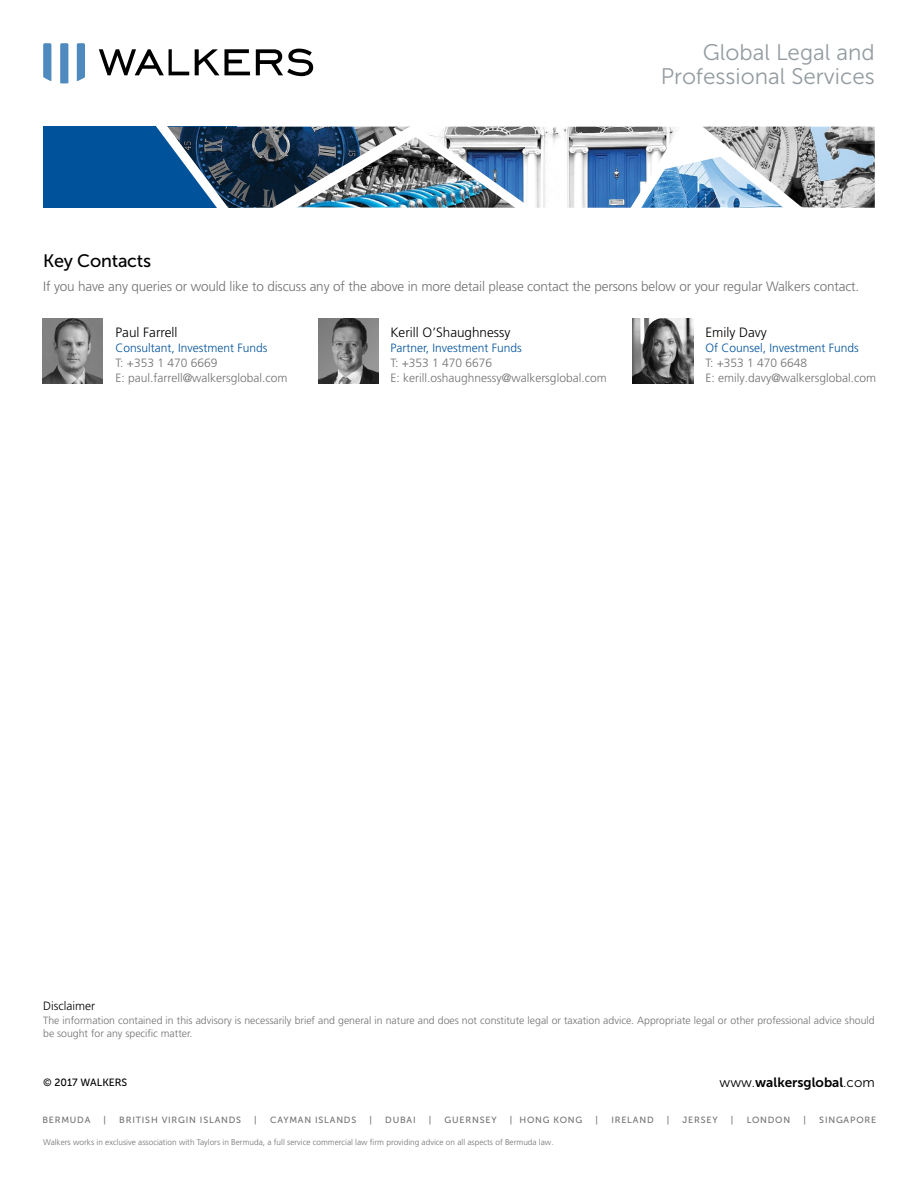
<style>
.page{position:relative;width:918px;height:1188px;background:#fff}
.page>*{position:absolute;margin:0;border:0;box-sizing:border-box;transform-origin:0 0}
.t1{font:22.5px/24px "Museo Sans 300";color:#949ca1;text-align:right}
.t2{font:18px "Museo Sans 500";letter-spacing:-.01em;color:#000}
.t3{font:300 13.5px "Frutiger LT Pro";letter-spacing:-.01em;color:#717073}
.t4{font:300 13.5px "Frutiger LT Pro";color:#000}
.t5{font:13.5px "Museo Sans 700";color:#000}
.t6{font:300 12px/15px "Frutiger LT Pro";color:#717073}
.t7{font:300 12px "Frutiger LT Pro";color:#00539b}
.t8{font:300 12px "Frutiger LT Pro";color:#000}
.t9{font:300 10.5px/13.5px "Frutiger LT Pro";color:#717073}
.t10{font:10.5px "Museo Sans 500";color:#000}
.t11{font:9px "Museo Sans 500";letter-spacing:.09em;color:#717073}
.t12{font:300 8.25px "Frutiger LT Pro";color:#717073}
.s1{font-family:"Museo Sans 300"}
</style>
<div class="page">
<svg style="left:99px;top:49px;width:90px;height:26px"></svg>
<svg style="left:195px;top:49px;width:55px;height:26px"></svg>
<svg style="left:256px;top:49px;width:57px;height:27px"></svg>
<svg style="left:43px;top:43px;width:8px;height:38px"></svg>
<svg style="left:60px;top:43px;width:8px;height:40px"></svg>
<svg style="left:77px;top:43px;width:8px;height:38px"></svg>
<div style="left:43px;top:127px;width:194px;height:81px;background:#00539b"></div>
<img style="left:237px;top:127px;width:383px;height:81px">
<img style="left:819px;top:127px;width:56px;height:81px">
<img style="left:318px;top:318px;width:61px;height:65px">
<img style="left:633px;top:319px;width:60px;height:64px">
<img style="left:42px;top:318px;width:61px;height:65px">
<svg style="left:145px;top:126px;width:92px;height:82px"></svg>
<img style="left:258px;top:126px;width:288px;height:82px">
<svg style="left:620px;top:126px;width:199px;height:82px"></svg>
<h1 class="t1" style="left:661px;top:41px;width:216px">Global Legal and<br>Professional Services</h1>
<h2 class="t2" style="left:43px;top:251px;width:110px">Key Contacts</h2>
<p class="t3" style="left:43px;top:278px;width:818px">If you have any queries or would like to discuss any of the above in more detail please contact the persons below or your regular Walkers contact.</p>
<p class="t4" style="left:116px;top:325px;width:63px">Paul Farrell</p>
<p class="t7" style="left:116px;top:341px;width:154px">Consultant, Investment Funds</p>
<p class="t6" style="left:116px;top:356px;width:174px">T: +353 1 470 6669<br>E: paul.farrell@walkersglobal.com</p>
<p class="t4" style="left:390px;top:325px;width:122px">Kerill O’Shaughnessy</p>
<p class="t7" style="left:390px;top:341px;width:133px">Partner, Investment Funds</p>
<p class="t6" style="left:390px;top:356px;width:218px">T: +353 1 470 6676<br>E: kerill.oshaughnessy@walkersglobal.com</p>
<p class="t4" style="left:705px;top:325px;width:63px">Emily Davy</p>
<p class="t7" style="left:705px;top:341px;width:155px">Of Counsel, Investment Funds</p>
<p class="t6" style="left:705px;top:356px;width:172px">T: +353 1 470 6648<br>E: emily.davy@walkersglobal.com</p>
<p class="t8" style="left:43px;top:999px;width:53px">Disclaimer</p>
<p class="t9" style="left:43px;top:1013px;width:833px">The information contained in this advisory is necessarily brief and general in nature and does not constitute legal or taxation advice. Appropriate legal or other professional advice should be sought for any specific matter.</p>
<p class="t10" style="left:43px;top:1077px;width:86px">© 2017 WALKERS</p>
<p class="t5" style="left:720px;top:1074px;width:157px"><span class="s1">www.</span>walkersglobal<span class="s1">.com</span></p>
<p class="t11" style="left:42px;top:1115px;width:50px">BERMUDA</p>
<p class="t11" style="left:104px;top:1115px;width:4px">|</p>
<p class="t11" style="left:119px;top:1115px;width:123px">BRITISH VIRGIN ISLANDS</p>
<p class="t11" style="left:254px;top:1115px;width:4px">|</p>
<p class="t11" style="left:270px;top:1115px;width:88px">CAYMAN ISLANDS</p>
<p class="t11" style="left:370px;top:1115px;width:4px">|</p>
<p class="t11" style="left:385px;top:1115px;width:32px">DUBAI</p>
<p class="t11" style="left:429px;top:1115px;width:4px">|</p>
<p class="t11" style="left:445px;top:1115px;width:54px">GUERNSEY</p>
<p class="t11" style="left:510px;top:1115px;width:74px">| HONG KONG</p>
<p class="t11" style="left:596px;top:1115px;width:4px">|</p>
<p class="t11" style="left:611px;top:1115px;width:44px">IRELAND</p>
<p class="t11" style="left:667px;top:1115px;width:4px">|</p>
<p class="t11" style="left:683px;top:1115px;width:37px">JERSEY</p>
<p class="t11" style="left:731px;top:1115px;width:4px">|</p>
<p class="t11" style="left:747px;top:1115px;width:45px">LONDON</p>
<p class="t11" style="left:804px;top:1115px;width:4px">|</p>
<p class="t11" style="left:819px;top:1115px;width:58px">SINGAPORE</p>
<p class="t12" style="left:43px;top:1137px;width:512px">Walkers works in exclusive association with Taylors in Bermuda, a full service commercial law firm providing advice on all aspects of Bermuda law.</p>
</div>
